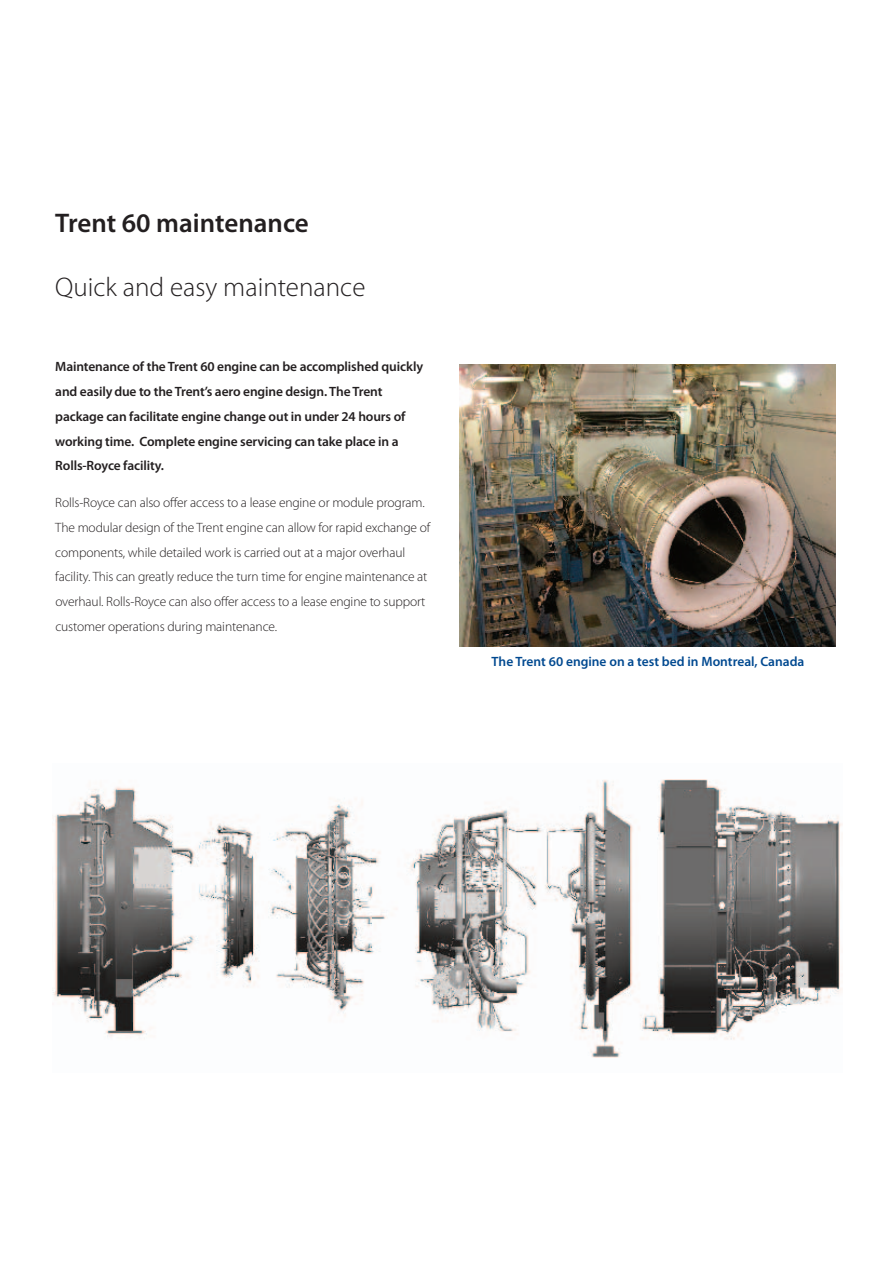
<style>
.page{position:relative;width:893px;height:1263px;background:#fff}
.page>*{position:absolute;margin:0;border:0;box-sizing:border-box;transform-origin:0 0}
.t1{font:300 27px "Myriad Pro";color:#231f20}
.t2{font:600 27px "Myriad Pro";color:#231f20}
.t3{font:300 13.5px/24.8px "Myriad Pro";letter-spacing:-.01em;color:#231f20}
.t4{font:600 13.5px/24.8px "Myriad Pro";letter-spacing:-.01em;color:#231f20}
.t5{font:600 13.5px "Myriad Pro";color:#014990}
</style>
<div class="page">
<img style="left:459px;top:364px;width:377px;height:283px">
<img style="left:53px;top:779px;width:789px;height:279px">
<h1 class="t2" style="left:55px;top:208px;width:255px">Trent 60 maintenance</h1>
<h1 class="t1" style="left:55px;top:272px;width:312px">Quick and easy maintenance</h1>
<p class="t4" style="left:55px;top:355px;width:369px">Maintenance of the Trent 60 engine can be accomplished quickly and easily due to the Trent’s aero engine design. The Trent package can facilitate engine change out in under 24 hours of working time. Complete engine servicing can take place in a Rolls-Royce facility.</p>
<p class="t3" style="left:55px;top:490px;width:377px">Rolls-Royce can also offer access to a lease engine or module program.<br>The modular design of the Trent engine can allow for rapid exchange of components, while detailed work is carried out at a major overhaul facility. This can greatly reduce the turn time for engine maintenance at overhaul. Rolls-Royce can also offer access to a lease engine to support customer operations during maintenance.</p>
<p class="t5" style="left:492px;top:654px;width:314px">The Trent 60 engine on a test bed in Montreal, Canada</p>
</div>
